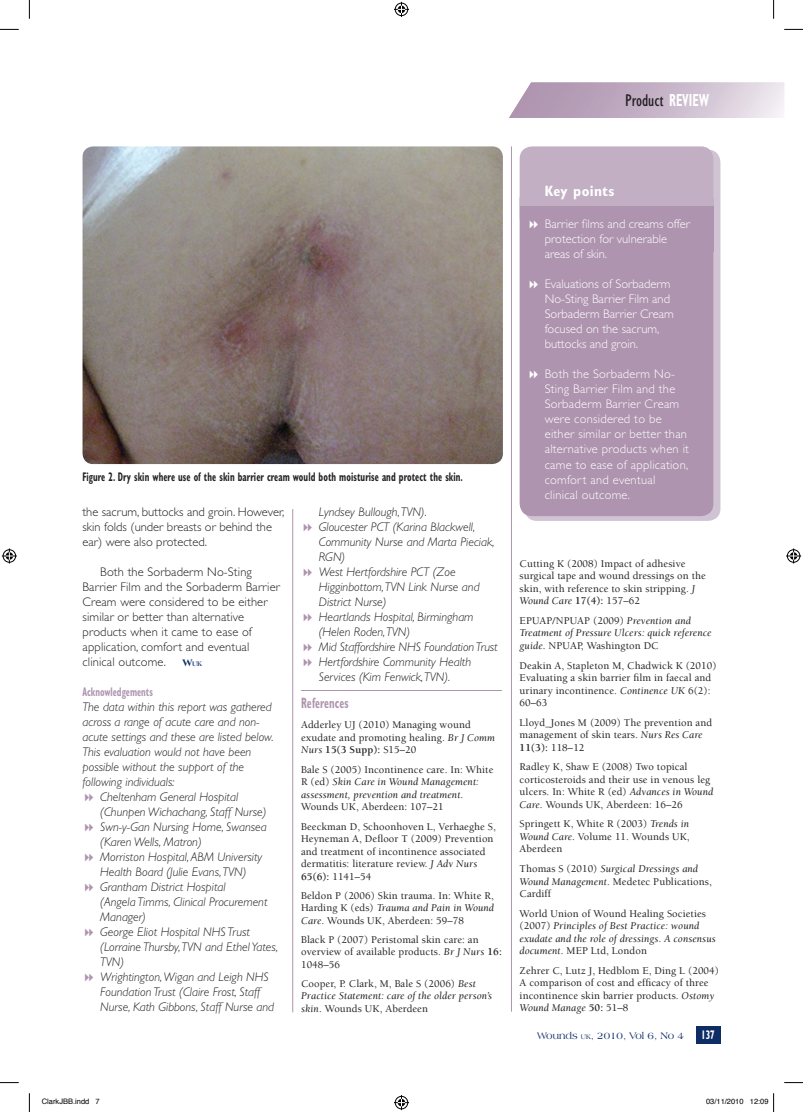
<style>
.page{position:relative;width:803px;height:1112px;background:#fff}
.page>*{position:absolute;margin:0;border:0;box-sizing:border-box;transform-origin:0 0}
.t1{font:condensed 17.5px "Gill Sans";color:#231f20}
.Ref_head{font:700 condensed 15px "Gill Sans";letter-spacing:.01em;color:#ae94af;scale:.7 1}
.t2{font:700 condensed 15px "Gill Sans";letter-spacing:.02em;color:#fff}
.bullet{font:italic 300 12.5px/15px "Gill Sans";color:#231f20}
.Body_text{font:300 12.5px/15px "Gill Sans";letter-spacing:.01em;color:#231f20}
.Key_point_sentence{font:300 12.5px/15px "Gill Sans";letter-spacing:.02em;color:#fff}
.Body_text-2{font:italic 300 12.5px/15px "Gill Sans";color:#231f20}
.Key_point_sentence-2{font:300 12.5px/15px "Gill Sans";color:#fff}
.t3{font:700 condensed 12.5px "Gill Sans";letter-spacing:.01em;color:#231f20;scale:.7 1}
.B-head{font:700 condensed 12.5px "Gill Sans";color:#ae94af;scale:.7 1}
.t4{font:700 condensed 12.5px "Gill Sans";color:#fff;scale:.7 1}
.Ref_body_text{font:500 10.62px/12.5px "Berkeley";letter-spacing:.01em;color:#231f20}
.Ref_body_text-2{font:italic 10.62px/12.5px "Berkeley";letter-spacing:.01em;color:#231f20}
.t5{font:10px "Americana BT";color:#0f2d65}
.t6{font:7.5px "Helvetica";color:#000}
.t7{font:800 7px "Americana BT";color:#39588b}
.s1{font-weight:700;color:#fff}
.s2{font-size:10px;color:#0f2d65}
.s3{font-weight:400;font-style:italic}
.s4{font-weight:700}
.s5{font-weight:500;font-style:normal}
.s6{font-size:7px}
</style>
<div class="page">
<svg style="left:509px;top:82px;width:275px;height:36px;background:#cabacc"></svg>
<hr style="left:511px;top:146px;width:1px;height:865px;background:#ae94af">
<hr style="left:292px;top:509px;width:1px;height:503px;background:#ae94af">
<div style="left:696px;top:1025px;width:24px;height:18px;background:#0f2d65"></div>
<hr style="left:301px;top:690px;width:201px;height:1px;background:#ae94af">
<div style="left:524px;top:150px;width:196px;height:370px;background:#d0c3d3;border-radius:12px"></div>
<div style="left:520px;top:187px;width:193px;height:329px;background:#ae94af;border-radius:12px"></div>
<div style="left:520px;top:146px;width:193px;height:84px;background:#c2afc4;border-radius:12px"></div>
<div style="left:520px;top:206px;width:193px;height:46px;background:#ae94af"></div>
<img style="left:83px;top:146px;width:420px;height:318px">
<svg style="left:0;top:29px;width:19px;height:1px"></svg>
<svg style="left:784px;top:29px;width:19px;height:1px"></svg>
<svg style="left:0;top:1082px;width:19px;height:1px"></svg>
<svg style="left:784px;top:1082px;width:19px;height:1px"></svg>
<svg style="left:29px;top:0;width:1px;height:19px"></svg>
<svg style="left:29px;top:1093px;width:1px;height:18px"></svg>
<svg style="left:773px;top:0;width:1px;height:19px"></svg>
<svg style="left:394px;top:2px;width:15px;height:15px"></svg>
<svg style="left:394px;top:1095px;width:15px;height:14px"></svg>
<svg style="left:2px;top:548px;width:15px;height:15px"></svg>
<svg style="left:786px;top:548px;width:15px;height:15px"></svg>
<svg style="left:773px;top:1093px;width:1px;height:18px"></svg>
<p class="t1" style="left:600px;top:91px;width:110px">Wound care <span class="s1">SCIENCE</span></p>
<p class="t1" style="left:625px;top:91px;width:86px">Product <span class="s1">REVIEW</span></p>
<p class="t3" style="left:83px;top:469px;width:545px">Figure 2. Dry skin where use of the skin barrier cream would both moisturise and protect the skin.</p>
<p class="Body_text" style="left:83px;top:504px;width:203px">the sacrum, buttocks and groin. However, skin folds (under breasts or behind the ear) were also protected.</p>
<p class="Body_text" style="left:83px;top:564px;width:199px;text-indent:18px">Both the Sorbaderm No-Sting<br>Barrier Film and the Sorbaderm Barrier<br>Cream were considered to be either similar or better than alternative products when it came to ease of application, comfort and eventual clinical outcome.</p>
<p class="B-head" style="left:83px;top:684px;width:102px">Acknowledgements</p>
<p class="Body_text-2" style="left:83px;top:699px;width:192px">The data within this report was gathered across a range of acute care and non&shy;acute settings and these are listed below.<br>This evaluation would not have been possible without the support of the following individuals:</p>
<p class="bullet" style="left:100px;top:789px;width:168px">Cheltenham General Hospital (Chunpen Wichachang, Staff Nurse)</p>
<p class="bullet" style="left:100px;top:819px;width:168px">Swn-y-Gan Nursing Home, Swansea (Karen Wells, Matron)</p>
<p class="bullet" style="left:100px;top:849px;width:163px">Morriston Hospital, ABM University<br>Health Board (Julie Evans, TVN)</p>
<p class="bullet" style="left:100px;top:879px;width:169px">Grantham District Hospital<br>(Angela Timms, Clinical Procurement<br>Manager)</p>
<p class="bullet" style="left:100px;top:924px;width:180px">George Eliot Hospital NHS Trust (Lorraine Thursby, TVN and Ethel Yates,<br>TVN)</p>
<p class="bullet" style="left:100px;top:969px;width:175px">Wrightington, Wigan and Leigh NHS<br>Foundation Trust (Claire Frost, Staff<br>Nurse, Kath Gibbons, Staff Nurse and</p>
<p class="t7" style="left:182px;top:659px;width:21px"><span class="s2">W</span>uk</p>
<p class="bullet" style="left:319px;top:504px;width:110px">Lyndsey Bullough, TVN).</p>
<p class="bullet" style="left:319px;top:519px;width:177px">Gloucester PCT (Karina Blackwell,<br>Community Nurse and Marta Pieciak,<br>RGN)</p>
<p class="bullet" style="left:319px;top:564px;width:162px">West Hertfordshire PCT (Zoe<br>Higginbottom, TVN Link Nurse and<br>District Nurse)</p>
<p class="bullet" style="left:319px;top:609px;width:156px">Heartlands Hospital, Birmingham (Helen Roden, TVN)</p>
<p class="bullet" style="left:319px;top:639px;width:180px">Mid Staffordshire NHS Foundation Trust</p>
<p class="bullet" style="left:319px;top:654px;width:154px">Hertfordshire Community Health<br>Services (Kim Fenwick, TVN).</p>
<p class="Ref_head" style="left:301px;top:694px;width:70px">References</p>
<p class="Ref_body_text" style="left:301px;top:718px;width:196px">Adderley UJ (2010) Managing wound exudate and promoting healing. <span class="s3">Br J Comm<br>Nurs</span> <span class="s4">15(3 Supp):</span> S15–20</p>
<p class="Ref_body_text" style="left:301px;top:763px;width:194px">Bale S (2005) Incontinence care. In: White R (ed) <span class="s3">Skin Care in Wound Management: assessment, prevention and treatment</span>.<br>Wounds UK, Aberdeen: 107–21</p>
<p class="Ref_body_text" style="left:301px;top:820px;width:196px">Beeckman D, Schoonhoven L, Verhaeghe S, Heyneman A, Defloor T (2009) Prevention and treatment of incontinence associated dermatitis: literature review. <span class="s3">J Adv Nurs </span><span class="s4">65(6):</span> 1141–54</p>
<p class="Ref_body_text" style="left:301px;top:889px;width:194px;text-align:justify">Beldon P (2006) Skin trauma. In: White R, Harding K (eds) <span class="s3">Trauma and Pain in Wound Care</span>. Wounds UK, Aberdeen: 59–78</p>
<p class="Ref_body_text" style="left:301px;top:933px;width:202px">Black P (2007) Peristomal skin care: an overview of available products. <span class="s3">Br J Nurs</span> <span class="s4">16:<br></span>1048–56</p>
<p class="Ref_body_text-2" style="left:301px;top:976px;width:192px"><span class="s5">Cooper, P. Clark, M, Bale S (2006)</span> Best<br>Practice Statement: care of the older person’s skin<span class="s5">. Wounds UK, Aberdeen</span></p>
<p class="t2" style="left:545px;top:181px;width:71px">Key points</p>
<p class="Key_point_sentence-2" style="left:545px;top:217px;width:147px">Barrier films and creams offer protection for vulnerable areas of skin.</p>
<p class="Key_point_sentence-2" style="left:545px;top:277px;width:130px">Evaluations of Sorbaderm<br>No-Sting Barrier Film and<br>Sorbaderm Barrier Cream focused on the sacrum, buttocks and groin.</p>
<p class="Key_point_sentence" style="left:545px;top:367px;width:146px">Both the Sorbaderm No-<br>Sting Barrier Film and the<br>Sorbaderm Barrier Cream were considered to be either similar or better than alternative products when it came to ease of application, comfort and eventual clinical outcome.</p>
<p class="Ref_body_text" style="left:520px;top:557px;width:188px">Cutting K (2008) Impact of adhesive surgical tape and wound dressings on the skin, with reference to skin stripping. <span class="s3">J Wound Care</span> <span class="s4">17(4):</span> 157–62</p>
<p class="Ref_body_text-2" style="left:520px;top:614px;width:193px"><span class="s5">EPUAP/NPUAP (2009)</span> Prevention and<br>Treatment of Pressure Ulcers: quick reference guide<span class="s5">. NPUAP, Washington DC</span></p>
<p class="Ref_body_text" style="left:520px;top:659px;width:198px">Deakin A, Stapleton M, Chadwick K (2010)<br>Evaluating a skin barrier film in faecal and urinary incontinence. <span class="s3">Continence UK</span> 6(2):<br>60–63</p>
<p class="Ref_body_text" style="left:520px;top:716px;width:194px">Lloyd_Jones M (2009) The prevention and management of skin tears. <span class="s3">Nurs Res Care<br></span><span class="s4">11(3):</span> 118–12</p>
<p class="Ref_body_text" style="left:520px;top:760px;width:195px">Radley K, Shaw E (2008) Two topical corticosteroids and their use in venous leg ulcers. In: White R (ed) <span class="s3">Advances in Wound Care</span>. Wounds UK, Aberdeen: 16–26</p>
<p class="Ref_body_text" style="left:520px;top:817px;width:172px;text-align:justify">Springett K, White R (2003) <span class="s3">Trends in Wound Care</span>. Volume 11. Wounds UK, Aberdeen</p>
<p class="Ref_body_text" style="left:520px;top:862px;width:194px">Thomas S (2010) <span class="s3">Surgical Dressings and<br>Wound Management</span>. Medetec Publications,<br>Cardiff</p>
<p class="Ref_body_text-2" style="left:520px;top:907px;width:198px"><span class="s5">World Union of Wound Healing Societies (2007)</span> Principles of Best Practice: wound exudate and the role of dressings. A consensus document<span class="s5">. MEP Ltd, London</span></p>
<p class="Ref_body_text" style="left:520px;top:964px;width:201px">Zehrer C, Lutz J, Hedblom E, Ding L (2004)<br>A comparison of cost and efficacy of three incontinence skin barrier products. <span class="s3">Ostomy Wound Manage</span> <span class="s4">50:</span> 51–8</p>
<p class="t5" style="left:537px;top:1029px;width:148px">Wounds <span class="s6">uk</span>, 2010, Vol 6, No 4</p>
<p class="t4" style="left:701px;top:1027px;width:21px">137</p>
<p class="t6" style="left:42px;top:1095px;width:59px">ClarkJBB.indd 7</p>
<p class="t6" style="left:706px;top:1095px;width:64px">03/11/2010 12:09</p>
</div>
